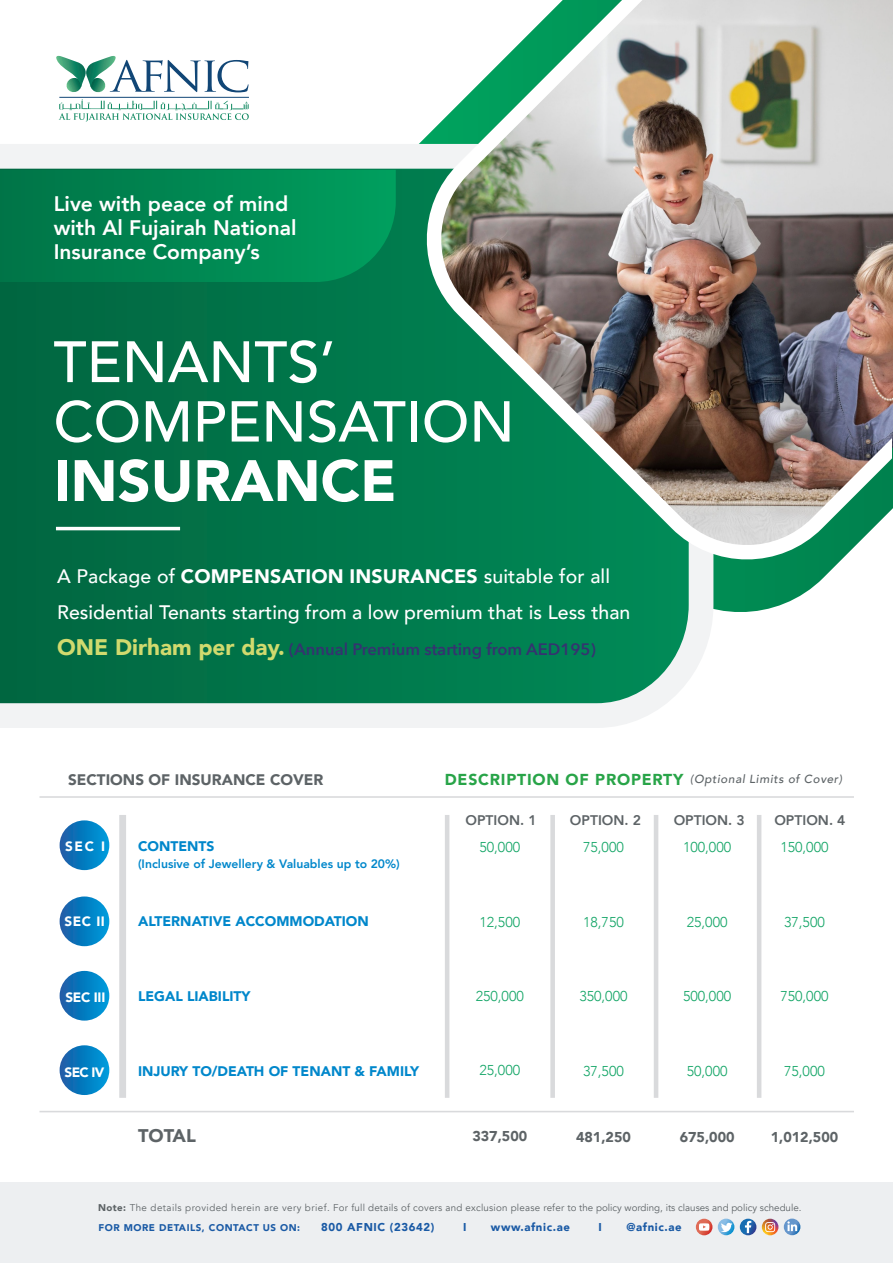
<style>
.page{position:relative;width:893px;height:1263px;background:#fff}
.page>*{position:absolute;margin:0;border:0;box-sizing:border-box;transform-origin:0 0}
.t1{font:900 57.75px "Avenir";color:#fff}
.t2{font:500 57.75px "Avenir";color:#fff}
.t3{font:500 57px "Avenir";color:#fff}
.t4{font:800 21px/24px "Avenir";color:#fff}
.t5{font:500 19.5px/36px "Avenir";color:#fff}
.t6{font:900 18.3px "Avenir";color:#5d6366}
.t7{font:600 16.5px "Avenir Next";color:#353370}
.t8{font:900 15.3px "Avenir";color:#5d6366}
.t9{font:300 14.25px "Avenir";color:#13a566}
.t10{font:900 14.25px "Avenir";color:#5d6366}
.t11{font:900 13.95px "Avenir";color:#0087cb}
.t12{font:800 13.95px "Avenir";color:#5d6366}
.t13{font:900 13.5px "Avenir";letter-spacing:-.02em;color:#fff}
.t14{font:800 12.15px "Avenir";color:#0087cb}
.t15{font:italic 500 11.7px "Avenir";letter-spacing:.05em;color:#5d6366}
.t16{font:900 11.4px "Avenir";letter-spacing:.055em;color:#1a5aa5}
.t17{font:9.75px "Avenir";letter-spacing:.02em;color:#5d6366}
.t18{font:900 9.75px "Avenir";letter-spacing:.055em;color:#1a5aa5}
.s1{font-weight:900}
.s2{font-family:"Avenir";font-weight:900;font-size:22.5px;color:#d1da6e}
.s3{font-weight:900;font-style:normal;font-size:15.9px;color:#28a448}
</style>
<div class="page">
<svg style="left:60px;top:820px;width:49px;height:50px;background:#097dc1"></svg>
<div style="left:60px;top:896px;width:49px;height:50px;background:linear-gradient(to right,#1c5ea7,#009edc);border-radius:25px"></div>
<div style="left:60px;top:971px;width:49px;height:49px;background:linear-gradient(to right,#195ca6,#009ddc);border-radius:25px"></div>
<svg style="left:60px;top:1045px;width:49px;height:50px;background:#097cc1"></svg>
<div style="left:0;top:1182px;width:892px;height:81px;background:#edeff1"></div>
<svg style="left:726px;top:582px;width:93px;height:30px"></svg>
<svg style="left:0;top:144px;width:726px;height:584px;background:#238561"></svg>
<svg style="left:0;top:170px;width:396px;height:112px;background:#008751"></svg>
<hr style="left:56px;top:527px;width:124px;height:3px;background:#fff">
<svg style="left:56px;top:56px;width:192px;height:37px"></svg>
<svg style="left:59px;top:99px;width:190px;height:23px"></svg>
<hr style="left:59px;top:97px;width:190px;height:1px;background:#114676">
<img style="left:404px;top:0;width:488px;height:582px">
<div style="left:550px;top:815px;width:5px;height:283px;background:#d9dadc"></div>
<div style="left:119px;top:815px;width:7px;height:283px;background:#d9dadc"></div>
<hr style="left:445px;top:815px;width:4px;height:283px;background:#d9dadc">
<hr style="left:654px;top:815px;width:4px;height:283px;background:#d9dadc">
<hr style="left:757px;top:815px;width:4px;height:283px;background:#d9dadc">
<hr style="left:39px;top:796px;width:815px;height:2px;background:#d9dadc">
<hr style="left:39px;top:1111px;width:815px;height:1px;background:#d9dadc">
<svg style="left:762px;top:1219px;width:16px;height:16px"></svg>
<svg style="left:765px;top:1222px;width:10px;height:10px"></svg>
<svg style="left:784px;top:1218px;width:16px;height:17px"></svg>
<svg style="left:787px;top:1221px;width:10px;height:10px"></svg>
<svg style="left:696px;top:1219px;width:16px;height:16px"></svg>
<svg style="left:699px;top:1223px;width:10px;height:8px"></svg>
<svg style="left:718px;top:1218px;width:16px;height:17px"></svg>
<svg style="left:721px;top:1223px;width:11px;height:9px"></svg>
<svg style="left:740px;top:1219px;width:16px;height:16px"></svg>
<svg style="left:745px;top:1221px;width:6px;height:12px"></svg>
<h3 class="t4" style="left:54px;top:192px;width:244px">Live with peace of mind with Al Fujairah National<br>Insurance Company’s</h3>
<h1 class="t2" style="left:53px;top:312px;width:284px">TENANTS’</h1>
<h2 class="t3" style="left:53px;top:372px;width:463px">COMPENSATION</h2>
<h1 class="t1" style="left:53px;top:431px;width:344px">INSURANCE</h1>
<h3 class="t5" style="left:57px;top:557px;width:575px">A Package of <span class="s1">COMPENSATION INSURANCES</span> suitable for all<br>Residential Tenants starting from a low premium that is Less than</h3>
<h3 class="t7" style="left:57px;top:635px;width:540px"><span class="s2">ONE Dirham per day.</span> (Annual Premium starting from AED195)</h3>
<h3 class="t8" style="left:68px;top:766px;width:257px">SECTIONS OF INSURANCE COVER</h3>
<p class="t15" style="left:445px;top:772px;width:399px"><span class="s3">DESCRIPTION OF PROPERTY</span> (Optional Limits of Cover)</p>
<h3 class="t12" style="left:465px;top:809px;width:73px">OPTION. 1</h3>
<h3 class="t12" style="left:570px;top:809px;width:73px">OPTION. 2</h3>
<h3 class="t12" style="left:674px;top:809px;width:73px">OPTION. 3</h3>
<h3 class="t12" style="left:774px;top:809px;width:73px">OPTION. 4</h3>
<h3 class="t13" style="left:65px;top:834px;width:42px">SEC I</h3>
<h3 class="t11" style="left:138px;top:834px;width:78px">CONTENTS</h3>
<p class="t14" style="left:138px;top:855px;width:263px">(Inclusive of Jewellery &amp; Valuables up to 20%)</p>
<h3 class="t9" style="left:479px;top:839px;width:42px">50,000</h3>
<h3 class="t9" style="left:583px;top:839px;width:42px">75,000</h3>
<h3 class="t9" style="left:683px;top:839px;width:50px">100,000</h3>
<h3 class="t9" style="left:780px;top:839px;width:50px">150,000</h3>
<h3 class="t13" style="left:64px;top:910px;width:42px">SEC II</h3>
<h3 class="t11" style="left:138px;top:909px;width:232px">ALTERNATIVE ACCOMMODATION</h3>
<h3 class="t9" style="left:479px;top:913px;width:42px">12,500</h3>
<h3 class="t9" style="left:583px;top:913px;width:42px">18,750</h3>
<h3 class="t9" style="left:687px;top:913px;width:42px">25,000</h3>
<h3 class="t9" style="left:784px;top:913px;width:42px">37,500</h3>
<h3 class="t13" style="left:65px;top:985px;width:41px">SEC III</h3>
<h3 class="t11" style="left:138px;top:984px;width:114px">LEGAL LIABILITY</h3>
<h3 class="t9" style="left:476px;top:988px;width:50px">250,000</h3>
<h3 class="t9" style="left:579px;top:988px;width:50px">350,000</h3>
<h3 class="t9" style="left:683px;top:988px;width:50px">500,000</h3>
<h3 class="t9" style="left:780px;top:988px;width:50px">750,000</h3>
<h3 class="t13" style="left:65px;top:1060px;width:41px">SEC IV</h3>
<h3 class="t11" style="left:138px;top:1059px;width:283px">INJURY TO/DEATH OF TENANT &amp; FAMILY</h3>
<h3 class="t9" style="left:479px;top:1062px;width:42px">25,000</h3>
<h3 class="t9" style="left:583px;top:1063px;width:42px">37,500</h3>
<h3 class="t9" style="left:687px;top:1063px;width:42px">50,000</h3>
<h3 class="t9" style="left:784px;top:1063px;width:42px">75,000</h3>
<h3 class="t6" style="left:138px;top:1120px;width:59px">TOTAL</h3>
<h3 class="t10" style="left:472px;top:1124px;width:56px">337,500</h3>
<h3 class="t10" style="left:576px;top:1124px;width:56px">481,250</h3>
<h3 class="t10" style="left:680px;top:1124px;width:56px">675,000</h3>
<h3 class="t10" style="left:771px;top:1124px;width:69px">1,012,500</h3>
<p class="t17" style="left:98px;top:1201px;width:705px"><span class="s1">Note:</span> The details provided herein are very brief. For full details of covers and exclusion please refer to the policy wording, its clauses and policy schedule.</p>
<p class="t18" style="left:99px;top:1219px;width:203px">FOR MORE DETAILS, CONTACT US ON:</p>
<p class="t16" style="left:321px;top:1217px;width:115px">800 AFNIC (23642)</p>
<p class="t16" style="left:463px;top:1217px;width:5px">I</p>
<p class="t16" style="left:491px;top:1217px;width:81px">www.afnic.ae</p>
<p class="t16" style="left:599px;top:1217px;width:5px">I</p>
<p class="t16" style="left:626px;top:1217px;width:57px">@afnic.ae</p>
</div>
